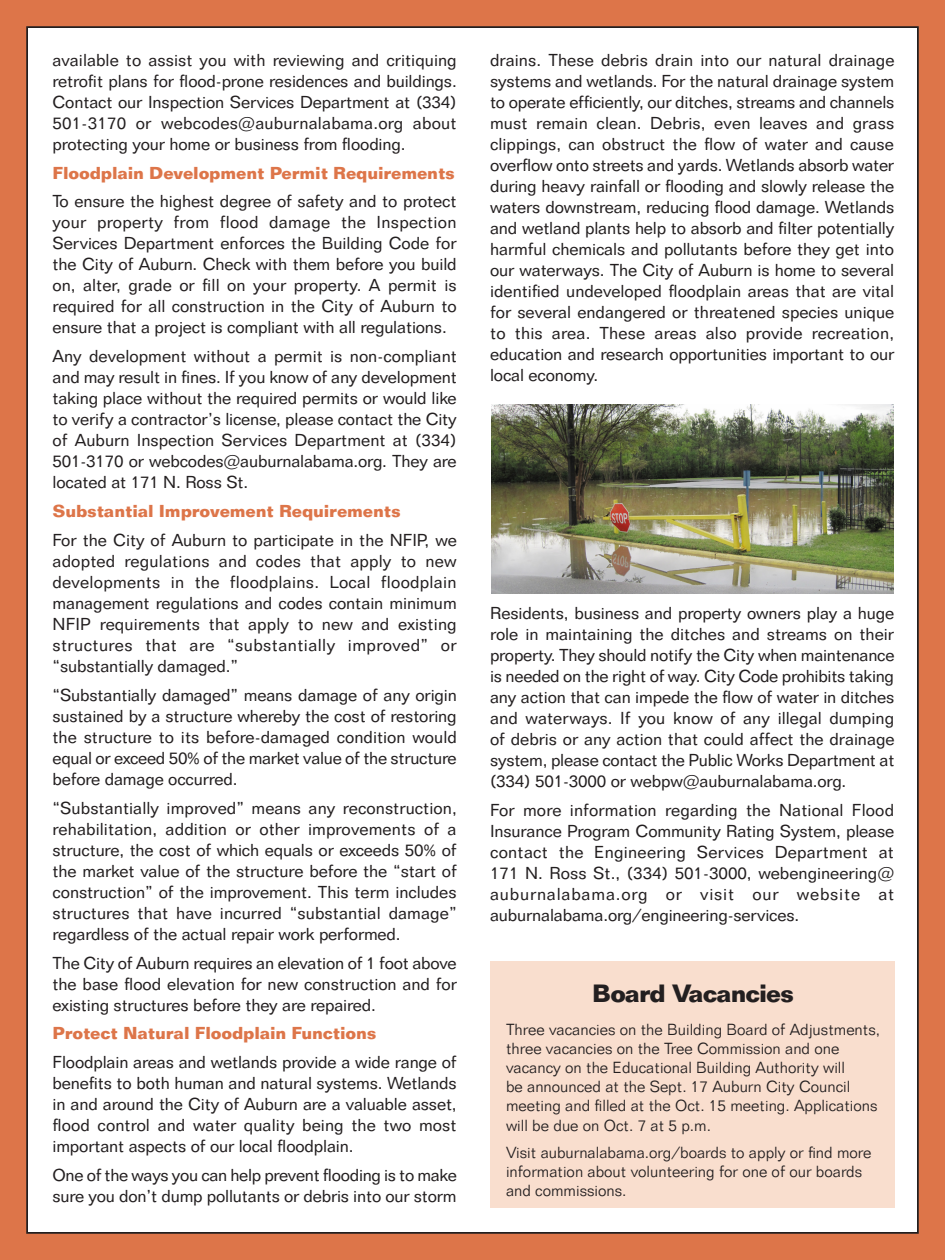
<style>
.page{position:relative;width:945px;height:1260px;background:#dd7549}
.page>*{position:absolute;margin:0;border:0;box-sizing:border-box;transform-origin:0 0}
.t1{font:700 24.5px "Folio BT";letter-spacing:-.04em;color:#231f20}
.t2{font:16.97px/21px "Folio BT";letter-spacing:-.01em;color:#231f20;text-align:justify}
.t3{font:700 16.97px "Folio BT";letter-spacing:-.01em;color:#dd7549}
.t4{font:300 15.75px/19.2px "Folio BT";color:#231f20}
</style>
<div class="page">
<div style="left:27px;top:27px;width:891px;height:1206px;background:#fff"></div>
<div style="left:490px;top:961px;width:404px;height:247px;background:#f9dece"></div>
<img style="left:492px;top:404px;width:402px;height:190px">
<p class="t2" style="left:52px;top:49px;width:406px">available to assist you with reviewing and critiquing retrofit plans for flood-prone residences and buildings.<br>Contact our Inspection Services Department at (334)<br>501-3170 or webcodes@auburnalabama.org about protecting your home or business from flooding.</p>
<p class="t3" style="left:52px;top:162px;width:404px">Floodplain Development Permit Requirements</p>
<p class="t2" style="left:52px;top:191px;width:406px">To ensure the highest degree of safety and to protect your property from flood damage the Inspection Services Department enforces the Building Code for the City of Auburn. Check with them before you build on, alter, grade or fill on your property. A permit is required for all construction in the City of Auburn to ensure that a project is compliant with all regulations.</p>
<p class="t2" style="left:52px;top:346px;width:406px">Any development without a permit is non-compliant and may result in fines. If you know of any development taking place without the required permits or would like to verify a contractor’s license, please contact the City of Auburn Inspection Services Department at (334)<br>501-3170 or webcodes@auburnalabama.org. They are located at 171 N. Ross St.</p>
<p class="t3" style="left:52px;top:501px;width:350px">Substantial Improvement Requirements</p>
<p class="t2" style="left:52px;top:529px;width:406px">For the City of Auburn to participate in the NFIP, we adopted regulations and codes that apply to new developments in the floodplains. Local floodplain management regulations and codes contain minimum NFIP requirements that apply to new and existing structures that are “substantially improved” or “substantially damaged.”</p>
<p class="t2" style="left:52px;top:684px;width:406px">“Substantially damaged” means damage of any origin sustained by a structure whereby the cost of restoring the structure to its before-damaged condition would equal or exceed 50% of the market value of the structure before damage occurred.</p>
<p class="t2" style="left:52px;top:797px;width:406px">“Substantially improved” means any reconstruction, rehabilitation, addition or other improvements of a structure, the cost of which equals or exceeds 50% of the market value of the structure before the “start of construction” of the improvement. This term includes structures that have incurred “substantial damage” regardless of the actual repair work performed.</p>
<p class="t2" style="left:52px;top:952px;width:406px">The City of Auburn requires an elevation of 1 foot above the base flood elevation for new construction and for existing structures before they are repaired.</p>
<p class="t3" style="left:52px;top:1023px;width:325px">Protect Natural Floodplain Functions</p>
<p class="t2" style="left:52px;top:1052px;width:406px">Floodplain areas and wetlands provide a wide range of benefits to both human and natural systems. Wetlands in and around the City of Auburn are a valuable asset, flood control and water quality being the two most important aspects of our local floodplain.</p>
<p class="t2" style="left:52px;top:1165px;width:406px">One of the ways you can help prevent flooding is to make sure you don’t dump pollutants or debris into our storm</p>
<p class="t2" style="left:490px;top:49px;width:406px">drains. These debris drain into our natural drainage systems and wetlands. For the natural drainage system to operate efficiently, our ditches, streams and channels must remain clean. Debris, even leaves and grass clippings, can obstruct the flow of water and cause overflow onto streets and yards. Wetlands absorb water during heavy rainfall or flooding and slowly release the waters downstream, reducing flood damage. Wetlands and wetland plants help to absorb and filter potentially harmful chemicals and pollutants before they get into our waterways. The City of Auburn is home to several identified undeveloped floodplain areas that are vital for several endangered or threatened species unique to this area. These areas also provide recreation, education and research opportunities important to our local economy.</p>
<p class="t2" style="left:490px;top:603px;width:406px">Residents, business and property owners play a huge role in maintaining the ditches and streams on their property. They should notify the City when maintenance is needed on the right of way. City Code prohibits taking any action that can impede the flow of water in ditches and waterways. If you know of any illegal dumping of debris or any action that could affect the drainage system, please contact the Public Works Department at (334) 501-3000 or webpw@auburnalabama.org.</p>
<p class="t2" style="left:490px;top:800px;width:406px">For more information regarding the National Flood Insurance Program Community Rating System, please contact the Engineering Services Department at 171 N. Ross St., (334) 501-3000, webengineering@ auburnalabama.org or visit our website at auburnalabama.org/engineering-services.</p>
<h1 class="t1" style="left:592px;top:979px;width:203px">Board Vacancies</h1>
<p class="t4" style="left:506px;top:1019px;width:376px">Three vacancies on the Building Board of Adjustments, three vacancies on the Tree Commission and one vacancy on the Educational Building Authority will<br>be announced at the Sept. 17 Auburn City Council meeting and filled at the Oct. 15 meeting. Applications will be due on Oct. 7 at 5 p.m.</p>
<p class="t4" style="left:506px;top:1143px;width:367px">Visit auburnalabama.org/boards to apply or find more information about volunteering for one of our boards and commissions.</p>
</div>
